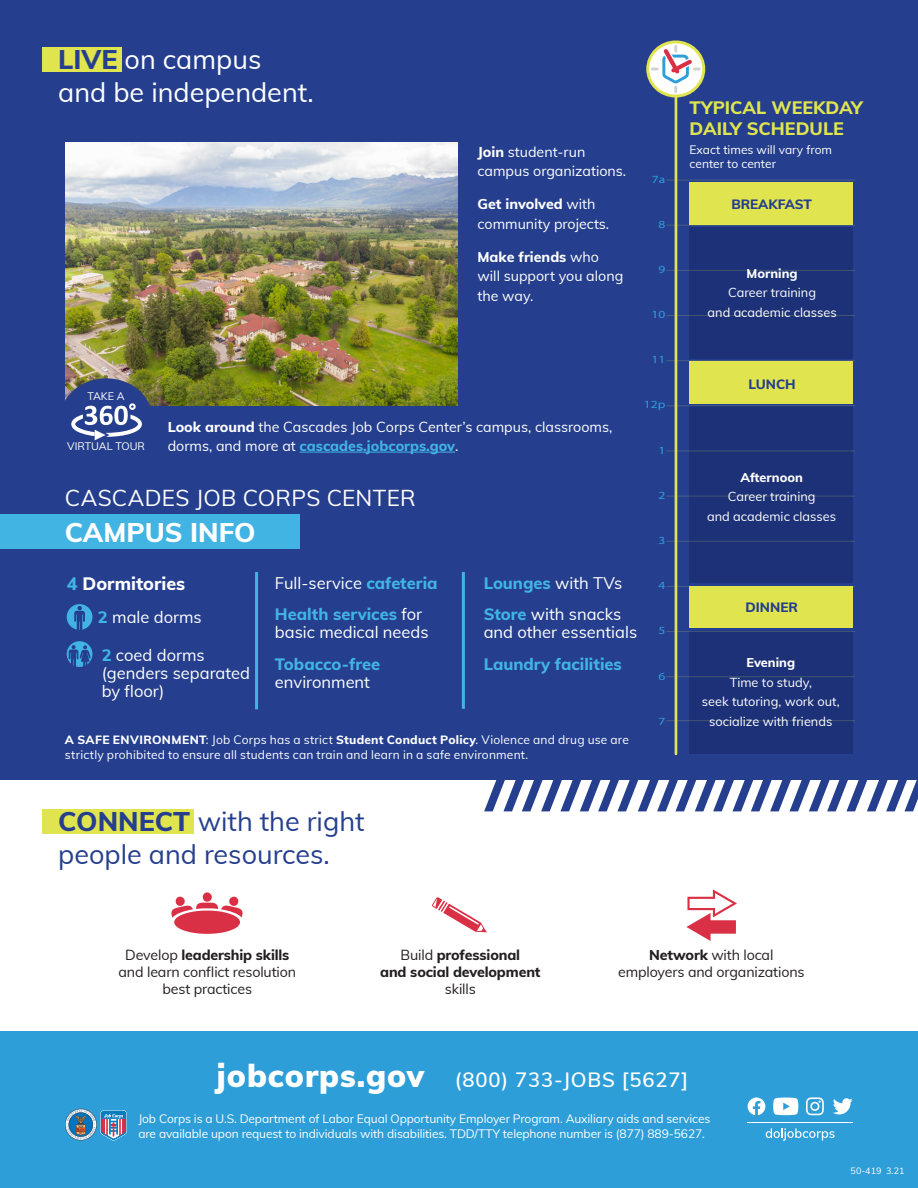
<style>
.page{position:relative;width:918px;height:1188px;background:#fff}
.page>*{position:absolute;margin:0;border:0;box-sizing:border-box;transform-origin:0 0}
.t1{font:27px "Muli";color:#253f8e}
.subhead{font:27px "Muli";color:#fff}
.subhead-2{font:800 27px "Muli";color:#fff}
.t2{font:22.5px "Muli";letter-spacing:.015em;color:#fff}
.t3{font:600 20.25px "Muli";letter-spacing:.04em;color:#fff}
.t4{font:800 18px/21px "Muli";color:#e0e44f}
.t5{font:800 18px "Muli";color:#fff}
.campus_info_descript{font:16.5px/18px "Muli";color:#fff}
.campus_info_descript-2{font:800 16.5px/18px "Muli";color:#42b4e4}
.Live-whiteText{font:14.25px/19.5px "Muli";color:#fff}
.ConnectDescriptors{font:14.25px/17.1px "Muli";letter-spacing:-.01em;color:#231f20;text-align:center}
.ConnectDescriptors-2{font:800 14.25px/17.1px "Muli";letter-spacing:-.01em;color:#231f20;text-align:center}
.t6{font:800 13.5px "Muli";color:#253f8e}
.t7{font:12.75px/19.5px "Muli";color:#fff;text-align:center}
.t8{font:12px/14.4px "Muli";letter-spacing:-.01em;color:#fff}
.t9{font:12px/15px "Muli";letter-spacing:.015em;color:#fff}
.t10{font:10.95px "Myriad Pro";color:#2d9ed8;scale:1.24 1}
.t11{font:10.65px "Muli";color:#fff}
.t12{font:9px "Muli";color:#fff}
.s1{font-weight:800;color:#253f8e}
.s2{font-weight:800}
.s3{font-weight:800;color:#42b4e4}
.s4{color:#42b4e4}
.s5{font-weight:400;color:#fff}
.s6{font-weight:400}
.s7{font-weight:900;font-size:31.05px}
</style>
<div class="page">
<div style="left:0;top:0;width:918px;height:780px;background:#253f8e"></div>
<div style="left:0;top:1031px;width:918px;height:157px;background:#2d9ed8"></div>
<img style="left:65px;top:143px;width:393px;height:263px">
<div style="left:0;top:514px;width:299px;height:35px;background:#42b4e4"></div>
<svg style="left:171px;top:892px;width:72px;height:42px"></svg>
<svg style="left:686px;top:889px;width:51px;height:52px"></svg>
<svg style="left:432px;top:897px;width:55px;height:35px"></svg>
<svg style="left:648px;top:42px;width:56px;height:54px"></svg>
<div style="left:646px;top:40px;width:59px;height:58px;border:3px solid #e0e44f;border-radius:50%"></div>
<div style="left:690px;top:361px;width:163px;height:43px;background:#e0e44f"></div>
<div style="left:690px;top:182px;width:163px;height:42px;background:#e0e44f"></div>
<div style="left:690px;top:227px;width:163px;height:132px;background:#1c3177"></div>
<div style="left:690px;top:406px;width:163px;height:177px;background:#1c3177"></div>
<div style="left:690px;top:586px;width:163px;height:42px;background:#e0e44f"></div>
<div style="left:690px;top:631px;width:163px;height:123px;background:#1c3177"></div>
<hr style="left:666px;top:720px;width:189px;height:1px;background:#e0e44f">
<hr style="left:666px;top:270px;width:189px;height:1px;background:#e0e44f">
<hr style="left:666px;top:315px;width:189px;height:1px;background:#e0e44f">
<hr style="left:666px;top:360px;width:189px;height:1px;background:#e0e44f">
<hr style="left:666px;top:405px;width:189px;height:1px;background:#e0e44f">
<hr style="left:666px;top:451px;width:189px;height:1px;background:#e0e44f">
<hr style="left:666px;top:496px;width:189px;height:1px;background:#e0e44f">
<hr style="left:666px;top:541px;width:189px;height:1px;background:#e0e44f">
<hr style="left:666px;top:586px;width:189px;height:1px;background:#e0e44f">
<hr style="left:666px;top:631px;width:189px;height:1px;background:#e0e44f">
<hr style="left:666px;top:676px;width:189px;height:1px;background:#e0e44f">
<hr style="left:666px;top:225px;width:189px;height:1px;background:#e0e44f">
<hr style="left:666px;top:180px;width:189px;height:1px;background:#e0e44f">
<hr style="left:675px;top:97px;width:2px;height:657px;background:#e0e44f">
<div style="left:67px;top:604px;width:25px;height:26px;background:#42b4e4;border-radius:50%"></div>
<svg style="left:74px;top:605px;width:11px;height:25px"></svg>
<hr style="left:255px;top:572px;width:3px;height:137px;background:#42b4e4">
<hr style="left:462px;top:572px;width:3px;height:137px;background:#42b4e4">
<svg style="left:484px;top:780px;width:434px;height:31px"></svg>
<hr style="left:300px;top:452px;width:155px;height:1px;background:#42b4e4">
<div style="left:61px;top:378px;width:91px;height:79px;background:#253f8e;border-radius:50%"></div>
<svg style="left:71px;top:403px;width:71px;height:37px"></svg>
<svg style="left:652px;top:46px;width:47px;height:46px;background:#dddada"></svg>
<div style="left:42px;top:47px;width:80px;height:25px;background:#e0e44f"></div>
<div style="left:42px;top:809px;width:152px;height:25px;background:#e0e44f"></div>
<hr style="left:748px;top:1122px;width:105px;height:1px;background:#fff">
<svg style="left:806px;top:1097px;width:18px;height:18px"></svg>
<svg style="left:833px;top:1098px;width:20px;height:16px"></svg>
<svg style="left:773px;top:1098px;width:25px;height:17px"></svg>
<svg style="left:748px;top:1098px;width:17px;height:17px"></svg>
<svg style="left:766px;top:1128px;width:69px;height:13px"></svg>
<svg style="left:65px;top:1109px;width:62px;height:31px"></svg>
<svg style="left:67px;top:641px;width:25px;height:26px"></svg>
<svg style="left:69px;top:645px;width:22px;height:22px"></svg>
<p class="subhead" style="left:58px;top:39px;width:205px"><span class="s1">LIVE</span> on campus</p>
<p class="subhead" style="left:58px;top:73px;width:257px">and be independent.</p>
<p class="Live-whiteText" style="left:478px;top:141px;width:150px"><span class="s2">Join</span> student-run campus organizations.</p>
<p class="Live-whiteText" style="left:478px;top:194px;width:133px"><span class="s2">Get involved</span> with community projects.</p>
<p class="Live-whiteText" style="left:478px;top:246px;width:147px"><span class="s2">Make friends</span> who will support you along the way.</p>
<p class="t11" style="left:88px;top:389px;width:39px">TAKE A</p>
<p class="t11" style="left:67px;top:439px;width:79px">VIRTUAL TOUR</p>
<p class="Live-whiteText" style="left:168px;top:416px;width:446px"><span class="s2">Look around</span> the Cascades Job Corps Center’s campus, classrooms, dorms, and more at <span class="s3">cascades.jobcorps.gov</span>.</p>
<p class="t2" style="left:65px;top:482px;width:353px">CASCADES JOB CORPS CENTER</p>
<p class="subhead-2" style="left:65px;top:513px;width:192px">CAMPUS INFO</p>
<p class="t5" style="left:67px;top:570px;width:120px"><span class="s4">4</span> Dormitories</p>
<p class="campus_info_descript" style="left:98px;top:607px;width:105px"><span class="s3">2</span> male dorms</p>
<p class="campus_info_descript" style="left:102px;top:645px;width:150px"><span class="s3">2</span> coed dorms (genders separated by floor)</p>
<p class="campus_info_descript" style="left:275px;top:573px;width:164px">Full-service <span class="s3">cafeteria</span></p>
<p class="campus_info_descript" style="left:275px;top:604px;width:155px"><span class="s3">Health services</span> for basic medical needs</p>
<p class="campus_info_descript-2" style="left:275px;top:654px;width:107px">Tobacco-free <span class="s5">environment</span></p>
<p class="campus_info_descript-2" style="left:484px;top:573px;width:140px">Lounges <span class="s5">with TVs</span></p>
<p class="campus_info_descript" style="left:484px;top:604px;width:155px"><span class="s3">Store</span> with snacks and other essentials</p>
<p class="campus_info_descript-2" style="left:484px;top:654px;width:140px">Laundry facilities</p>
<p class="t9" style="left:65px;top:731px;width:566px"><span class="s2">A SAFE ENVIRONMENT</span>: Job Corps has a strict <span class="s2">Student Conduct Policy</span>. Violence and drug use are strictly prohibited to ensure all students can train and learn in a safe environment.</p>
<p class="t10" style="left:652px;top:173px;width:12px">7a</p>
<p class="t10" style="left:658px;top:217px;width:7px">8</p>
<p class="t10" style="left:658px;top:262px;width:7px">9</p>
<p class="t10" style="left:652px;top:307px;width:13px">10</p>
<p class="t10" style="left:652px;top:353px;width:13px">11</p>
<p class="t10" style="left:644px;top:398px;width:19px">12p</p>
<p class="t10" style="left:658px;top:443px;width:7px">1</p>
<p class="t10" style="left:658px;top:488px;width:7px">2</p>
<p class="t10" style="left:658px;top:534px;width:7px">3</p>
<p class="t10" style="left:658px;top:579px;width:7px">4</p>
<p class="t10" style="left:658px;top:624px;width:7px">5</p>
<p class="t10" style="left:658px;top:669px;width:7px">6</p>
<p class="t10" style="left:658px;top:715px;width:7px">7</p>
<p class="t1" style="left:58px;top:801px;width:308px"><span class="s2">CONNECT</span> with the right</p>
<p class="t1" style="left:58px;top:835px;width:273px">people and resources.</p>
<p class="t4" style="left:690px;top:97px;width:175px">TYPICAL WEEKDAY<br>DAILY SCHEDULE</p>
<p class="t8" style="left:690px;top:143px;width:144px;line-height:13.5px">Exact times will vary from center to center</p>
<p class="t6" style="left:731px;top:194px;width:82px">BREAKFAST</p>
<p class="t7" style="left:708px;top:263px;width:131px"><span class="s2">Morning<br></span>Career training<br>and academic classes</p>
<p class="t6" style="left:748px;top:374px;width:49px">LUNCH</p>
<p class="t7" style="left:707px;top:467px;width:131px"><span class="s2">Afternoon<br></span>Career training<br>and academic classes</p>
<p class="t6" style="left:745px;top:597px;width:54px">DINNER</p>
<p class="t7" style="left:702px;top:653px;width:139px"><span class="s2">Evening<br></span>Time to study,<br>seek tutoring, work out, socialize with friends</p>
<p class="ConnectDescriptors" style="left:119px;top:946px;width:179px">Develop <span class="s2">leadership skills </span>and learn conflict resolution best practices</p>
<p class="ConnectDescriptors" style="left:618px;top:946px;width:188px"><span class="s2">Network</span> with local employers and organizations</p>
<p class="ConnectDescriptors-2" style="left:380px;top:946px;width:162px"><span class="s6">Build</span> professional<br>and social development <span class="s6">skills</span></p>
<p class="t3" style="left:217px;top:1065px;width:473px"><span class="s7">jobcorps.gov</span> (800) 733-JOBS [5627]</p>
<p class="t8" style="left:138px;top:1111px;width:574px">Job Corps is a U.S. Department of Labor Equal Opportunity Employer Program. Auxiliary aids and services are available upon request to individuals with disabilities. TDD/TTY telephone number is (877) 889-5627.</p>
<p class="t12" style="left:851px;top:1164px;width:55px">50-419 3.21</p>
</div>
